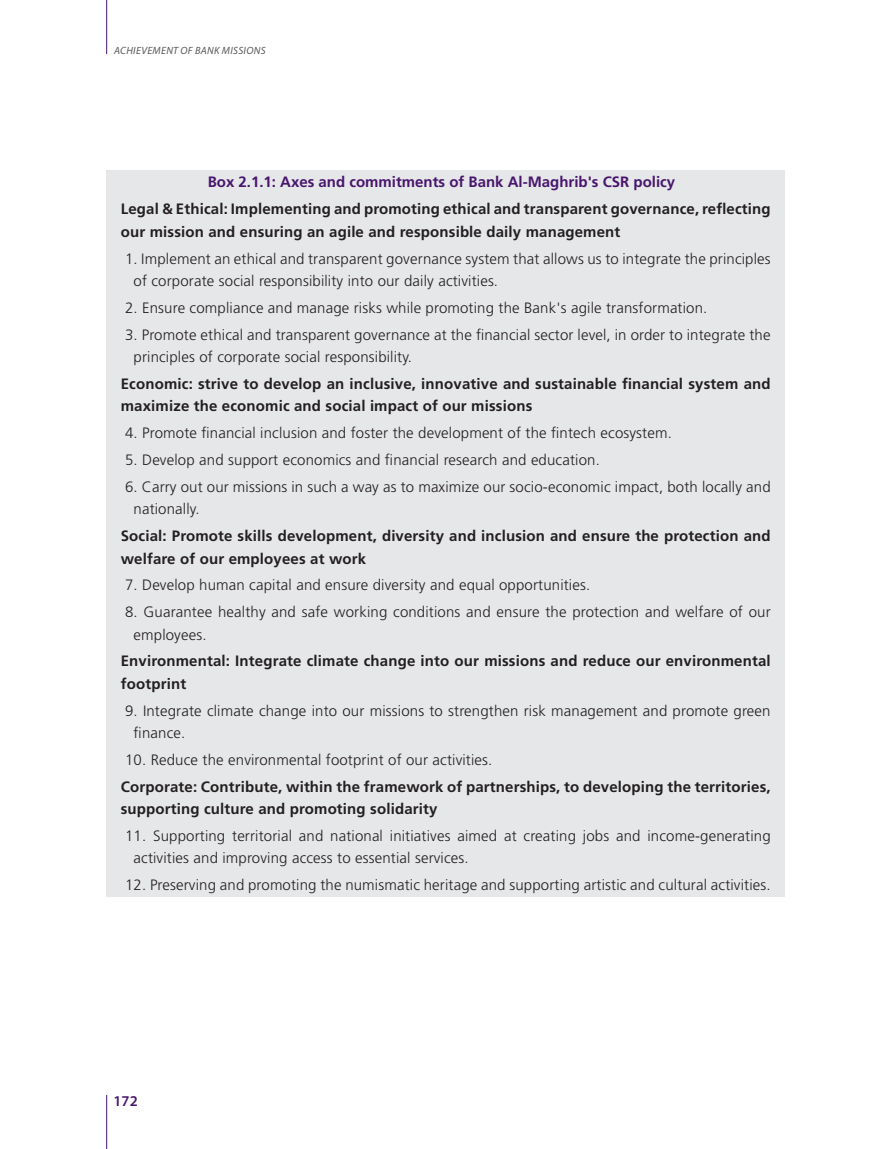
<style>
.page{position:relative;width:893px;height:1149px;background:#fff}
.page>*{position:absolute;margin:0;border:0;box-sizing:border-box;transform-origin:0 0}
.TEXTE_ENCADRE{font:300 15px/22.5px "Frutiger";letter-spacing:.01em;color:#231f20}
.TEXTE_ENCADRE-2{font:700 15px/22.5px "Frutiger";letter-spacing:.01em;color:#231f20}
.TITRE_ENCADRE{font:700 15px "Frutiger";color:#48166d}
.t1{font:600 15px "Myriad Pro";color:#48166d}
.t2{font:italic 10.5px "Myriad Pro";letter-spacing:.03em;color:#57585a}
</style>
<div class="page">
<div style="left:106px;top:170px;width:679px;height:726px;background:#e6e7e9"></div>
<hr style="left:106px;top:0;width:1px;height:54px;background:#48166d">
<hr style="left:106px;top:1094px;width:1px;height:54px;background:#48166d">
<p class="t2" style="left:114px;top:44px;width:153px">ACHIEVEMENT OF BANK MISSIONS</p>
<p class="TITRE_ENCADRE" style="left:208px;top:173px;width:469px">Box 2.1.1: Axes and commitments of Bank Al-Maghrib's CSR policy</p>
<p class="TEXTE_ENCADRE-2" style="left:121px;top:198px;width:651px">Legal &amp; Ethical: Implementing and promoting ethical and transparent governance, reflecting our mission and ensuring an agile and responsible daily management</p>
<p class="TEXTE_ENCADRE" style="left:134px;top:247px;width:639px;text-indent:-9px">1. Implement an ethical and transparent governance system that allows us to integrate the principles of corporate social responsibility into our daily activities.</p>
<p class="TEXTE_ENCADRE" style="left:125px;top:296px;width:584px">2. Ensure compliance and manage risks while promoting the Bank's agile transformation.</p>
<p class="TEXTE_ENCADRE" style="left:134px;top:323px;width:638px;text-indent:-9px">3. Promote ethical and transparent governance at the financial sector level, in order to integrate the principles of corporate social responsibility.</p>
<p class="TEXTE_ENCADRE-2" style="left:121px;top:372px;width:651px">Economic: strive to develop an inclusive, innovative and sustainable financial system and maximize the economic and social impact of our missions</p>
<p class="TEXTE_ENCADRE" style="left:125px;top:422px;width:548px">4. Promote financial inclusion and foster the development of the fintech ecosystem.</p>
<p class="TEXTE_ENCADRE" style="left:125px;top:448px;width:476px">5. Develop and support economics and financial research and education.</p>
<p class="TEXTE_ENCADRE" style="left:134px;top:475px;width:639px;text-indent:-9px">6. Carry out our missions in such a way as to maximize our socio-economic impact, both locally and nationally.</p>
<p class="TEXTE_ENCADRE-2" style="left:121px;top:524px;width:651px">Social: Promote skills development, diversity and inclusion and ensure the protection and welfare of our employees at work</p>
<p class="TEXTE_ENCADRE" style="left:125px;top:574px;width:467px">7. Develop human capital and ensure diversity and equal opportunities.</p>
<p class="TEXTE_ENCADRE" style="left:134px;top:600px;width:639px;text-indent:-9px">8. Guarantee healthy and safe working conditions and ensure the protection and welfare of our employees.</p>
<p class="TEXTE_ENCADRE-2" style="left:121px;top:649px;width:651px">Environmental: Integrate climate change into our missions and reduce our environmental footprint</p>
<p class="TEXTE_ENCADRE" style="left:134px;top:699px;width:638px;text-indent:-9px">9. Integrate climate change into our missions to strengthen risk management and promote green finance.</p>
<p class="TEXTE_ENCADRE" style="left:125px;top:748px;width:369px">10. Reduce the environmental footprint of our activities.</p>
<p class="TEXTE_ENCADRE-2" style="left:121px;top:775px;width:651px">Corporate: Contribute, within the framework of partnerships, to developing the territories, supporting culture and promoting solidarity</p>
<p class="TEXTE_ENCADRE" style="left:134px;top:824px;width:639px;text-indent:-9px">11. Supporting territorial and national initiatives aimed at creating jobs and income-generating activities and improving access to essential services.</p>
<p class="TEXTE_ENCADRE" style="left:125px;top:873px;width:647px">12. Preserving and promoting the numismatic heritage and supporting artistic and cultural activities.</p>
<p class="t1" style="left:113px;top:1091px;width:26px">172</p>
</div>
